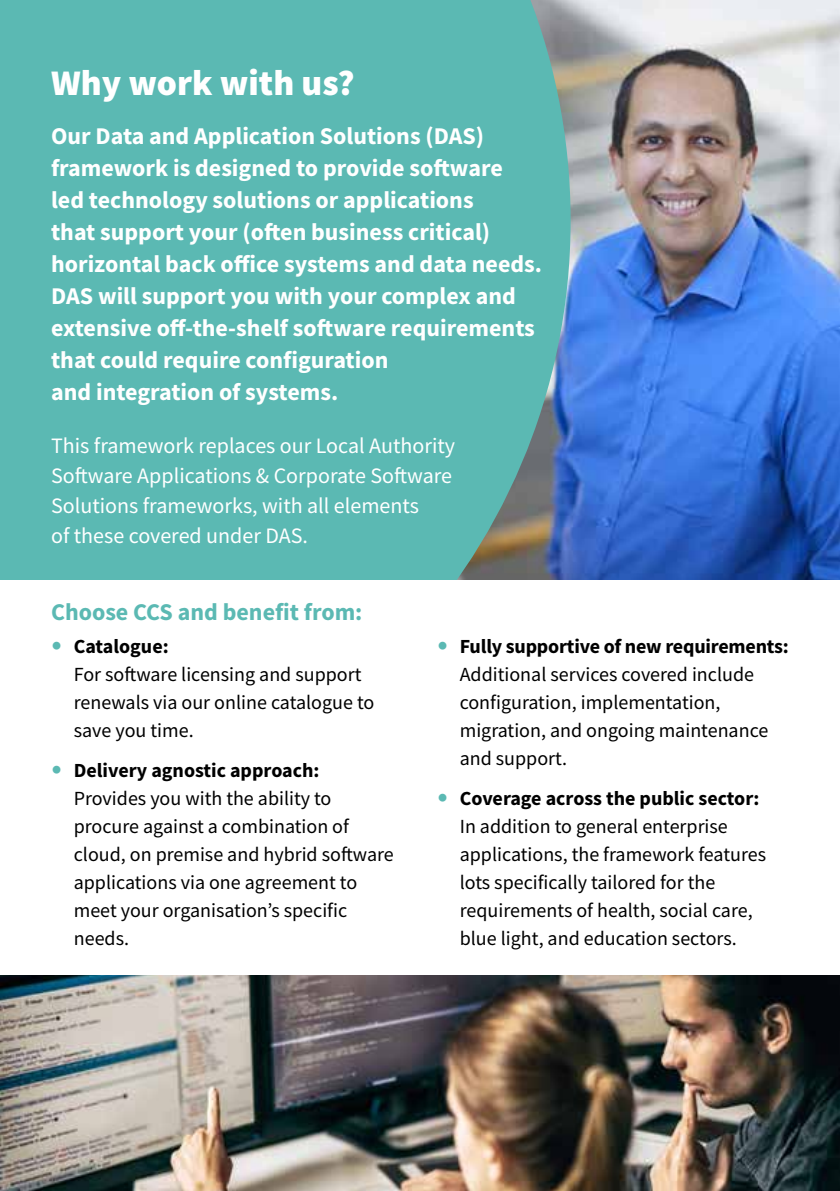
<style>
.page{position:relative;width:840px;height:1191px;background:#fff}
.page>*{position:absolute;margin:0;border:0;box-sizing:border-box;transform-origin:0 0}
.t1{font:900 36px "Source Sans Pro";color:#fff}
.t2{font:700 24px/32px "Source Sans Pro";color:#fff}
.t3{font:700 24px "Source Sans Pro";color:#5bb9b3}
.t4{font:22px/30px "Source Sans Pro";color:#fff}
.t5{font:20px/28px "Source Sans Pro";color:#000}
.t6{font:700 20px "Source Sans Pro";letter-spacing:-.005em;color:#000}
</style>
<div class="page">
<img style="left:570px;top:0;width:269px;height:579px">
<div style="left:0;top:0;width:570px;height:579px;background:#5bb9b3"></div>
<img style="left:0;top:975px;width:839px;height:216px">
<h1 class="t1" style="left:51px;top:58px;width:305px">Why work with us?</h1>
<p class="t2" style="left:51px;top:120px;width:492px">Our Data and Application Solutions (DAS) framework is designed to provide software<br>led technology solutions or applications<br>that support your (often business critical) horizontal back office systems and data needs.<br>DAS will support you with your complex and extensive off-the-shelf software requirements that could require configuration<br>and integration of systems.</p>
<p class="t4" style="left:51px;top:430px;width:405px">This framework replaces our Local Authority Software Applications &amp; Corporate Software Solutions frameworks, with all elements<br>of these covered under DAS.</p>
<p class="t3" style="left:51px;top:595px;width:313px">Choose CCS and benefit from:</p>
<p class="t6" style="left:74px;top:633px;width:96px">Catalogue:</p>
<p class="t5" style="left:74px;top:660px;width:302px">For software licensing and support renewals via our online catalogue to save you time.</p>
<p class="t6" style="left:74px;top:756px;width:247px">Delivery agnostic approach:</p>
<p class="t5" style="left:74px;top:784px;width:321px">Provides you with the ability to procure against a combination of cloud, on premise and hybrid software applications via one agreement to meet your organisation’s specific needs.</p>
<p class="t6" style="left:459px;top:633px;width:330px">Fully supportive of new requirements:</p>
<p class="t5" style="left:459px;top:660px;width:310px">Additional services covered include configuration, implementation, migration, and ongoing maintenance and support.</p>
<p class="t6" style="left:459px;top:784px;width:301px">Coverage across the public sector:</p>
<p class="t5" style="left:459px;top:812px;width:308px">In addition to general enterprise applications, the framework features lots specifically tailored for the requirements of health, social care, blue light, and education sectors.</p>
</div>
